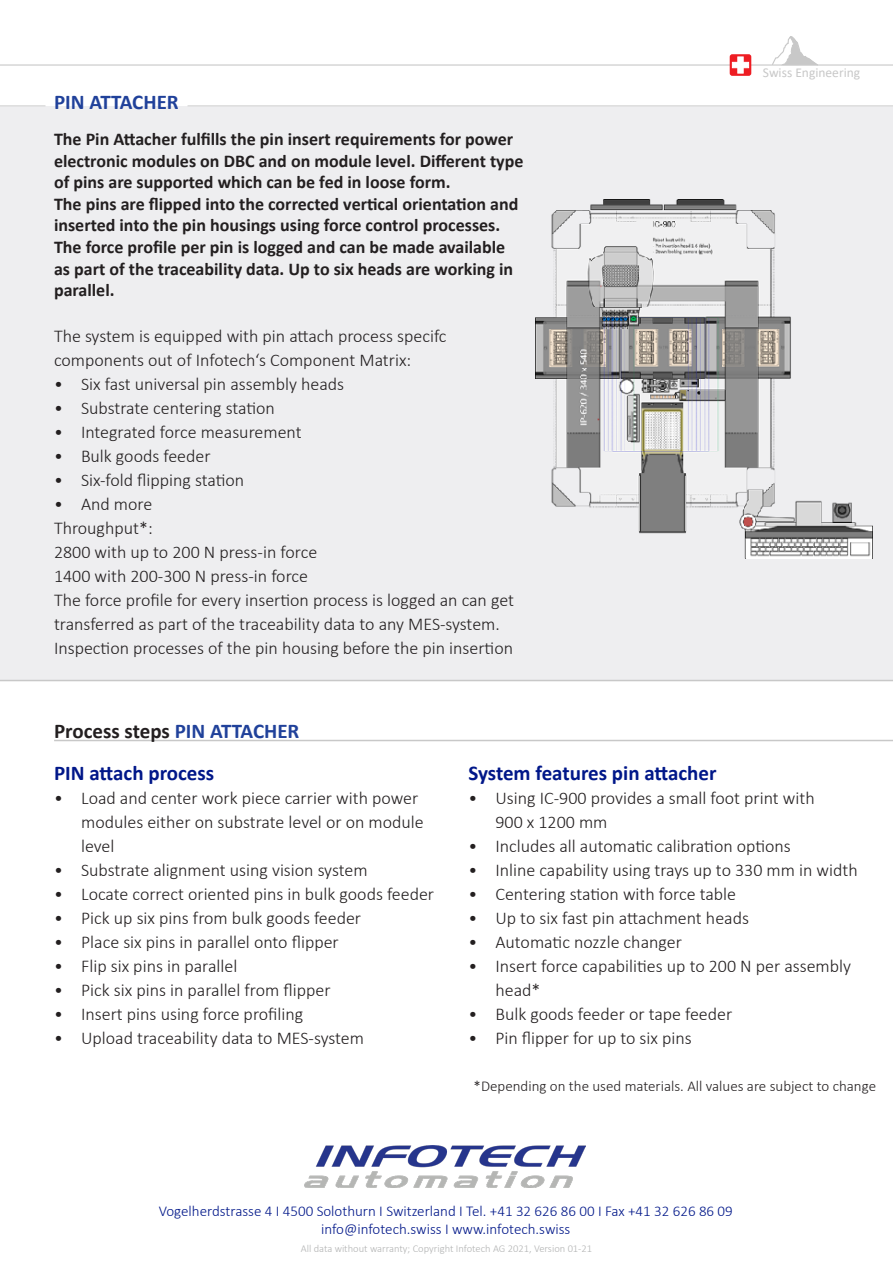
<style>
.page{position:relative;width:893px;height:1263px;background:#fff}
.page>*{position:absolute;margin:0;border:0;box-sizing:border-box;transform-origin:0 0}
.t1{font:700 21px "Calibri";color:#001789}
.t2{font:700 21px "Calibri";color:#231f20}
.t3{font:700 21px "Calibri";color:#20419a}
.t4{font:300 18px/24px "Calibri";color:#231f20}
.t5{font:700 18px/21.6px "Calibri";color:#231f20}
.t6{font:300 15px "Calibri";color:#001789}
.t7{font:300 15px "Calibri";color:#231f20}
.t8{font:13.5px "Calibri";color:#c8c8c8}
.t9{font:300 10.5px "Calibri";color:#b2b3b3}
.s1{color:#20419a}
</style>
<div class="page">
<div style="left:0;top:106px;width:893px;height:574px;background:#eeeef0"></div>
<hr style="left:0;top:680px;width:893px;height:1px;background:#c8c8c8">
<hr style="left:0;top:105px;width:45px;height:2px;background:#dcdcdc">
<hr style="left:188px;top:105px;width:705px;height:2px;background:#dcdcdc">
<hr style="left:0;top:64px;width:893px;height:2px;background:#c8c8c8">
<svg style="left:771px;top:36px;width:48px;height:30px"></svg>
<svg style="left:730px;top:55px;width:20px;height:20px"></svg>
<div style="left:730px;top:54px;width:21px;height:22px;border:2px solid #ee1d23;border-radius:2px"></div>
<div style="left:737px;top:56px;width:7px;height:18px;background:#fff;border:1px solid #fff"></div>
<div style="left:732px;top:62px;width:17px;height:6px;background:#fff;border:1px solid #fff"></div>
<hr style="left:54px;top:740px;width:839px;height:1px;background:#c8c8c8">
<img style="left:536px;top:200px;width:337px;height:358px">
<img style="left:305px;top:1146px;width:280px;height:41px">
<p class="t3" style="left:54px;top:87px;width:126px">PIN ATTACHER</p>
<p class="t5" style="left:54px;top:128px;width:471px">The Pin Attacher fulfills the pin insert requirements for power electronic modules on DBC and on module level. Different type of pins are supported which can be fed in loose form.<br>The pins are flipped into the corrected vertical orientation and inserted into the pin housings using force control processes.<br>The force profile per pin is logged and can be made available as part of the traceability data. Up to six heads are working in parallel.</p>
<p class="t4" style="left:54px;top:324px;width:394px">The system is equipped with pin attach process specifc components out of Infotech‘s Component Matrix:</p>
<p class="t4" style="left:54px;top:372px;width:292px">• Six fast universal pin assembly heads</p>
<p class="t4" style="left:54px;top:396px;width:222px">• Substrate centering station</p>
<p class="t4" style="left:54px;top:420px;width:249px">• Integrated force measurement</p>
<p class="t4" style="left:54px;top:444px;width:158px">• Bulk goods feeder</p>
<p class="t4" style="left:54px;top:468px;width:192px">• Six-fold flipping station</p>
<p class="t4" style="left:54px;top:492px;width:100px">• And more</p>
<p class="t4" style="left:54px;top:516px;width:100px">Throughput*:</p>
<p class="t4" style="left:54px;top:540px;width:265px">2800 with up to 200 N press-in force</p>
<p class="t4" style="left:54px;top:564px;width:256px">1400 with 200-300 N press-in force</p>
<p class="t4" style="left:54px;top:588px;width:462px">The force profile for every insertion process is logged an can get transferred as part of the traceability data to any MES-system.</p>
<p class="t4" style="left:54px;top:636px;width:461px">Inspection processes of the pin housing before the pin insertion</p>
<p class="t8" style="left:763px;top:63px;width:99px">Swiss Engineering</p>
<p class="t2" style="left:54px;top:716px;width:247px">Process steps <span class="s1">PIN ATTACHER</span></p>
<p class="t1" style="left:54px;top:758px;width:162px">PIN attach process</p>
<p class="t4" style="left:81px;top:786px;width:344px;text-indent:-27px">• Load and center work piece carrier with power modules either on substrate level or on module level</p>
<p class="t4" style="left:54px;top:858px;width:315px">• Substrate alignment using vision system</p>
<p class="t4" style="left:54px;top:882px;width:382px">• Locate correct oriented pins in bulk goods feeder</p>
<p class="t4" style="left:54px;top:906px;width:308px">• Pick up six pins from bulk goods feeder</p>
<p class="t4" style="left:54px;top:930px;width:286px">• Place six pins in parallel onto flipper</p>
<p class="t4" style="left:54px;top:954px;width:185px">• Flip six pins in parallel</p>
<p class="t4" style="left:54px;top:978px;width:278px">• Pick six pins in parallel from flipper</p>
<p class="t4" style="left:54px;top:1002px;width:251px">• Insert pins using force profiling</p>
<p class="t4" style="left:54px;top:1026px;width:311px">• Upload traceability data to MES-system</p>
<p class="t1" style="left:468px;top:758px;width:250px">System features pin attacher</p>
<p class="t4" style="left:495px;top:786px;width:321px;text-indent:-27px">• Using IC-900 provides a small foot print with<br>900 x 1200 mm</p>
<p class="t4" style="left:468px;top:834px;width:324px">• Includes all automatic calibration options</p>
<p class="t4" style="left:468px;top:858px;width:391px">• Inline capability using trays up to 330 mm in width</p>
<p class="t4" style="left:468px;top:882px;width:269px">• Centering station with force table</p>
<p class="t4" style="left:468px;top:906px;width:282px">• Up to six fast pin attachment heads</p>
<p class="t4" style="left:468px;top:930px;width:215px">• Automatic nozzle changer</p>
<p class="t4" style="left:495px;top:954px;width:357px;text-indent:-27px">• Insert force capabilities up to 200 N per assembly head*</p>
<p class="t4" style="left:468px;top:1002px;width:265px">• Bulk goods feeder or tape feeder</p>
<p class="t4" style="left:468px;top:1026px;width:225px">• Pin flipper for up to six pins</p>
<p class="t7" style="left:474px;top:1077px;width:404px">*Depending on the used materials. All values are subject to change</p>
<p class="t6" style="left:159px;top:1201px;width:576px">Vogelherdstrasse 4 І 4500 Solothurn І Switzerland І Tel. +41 32 626 86 00 І Fax +41 32 626 86 09</p>
<p class="t6" style="left:321px;top:1219px;width:251px">info@infotech.swiss І www.infotech.swiss</p>
<p class="t9" style="left:301px;top:1241px;width:293px">All data without warranty; Copyright Infotech AG 2021, Version 01-21</p>
</div>
